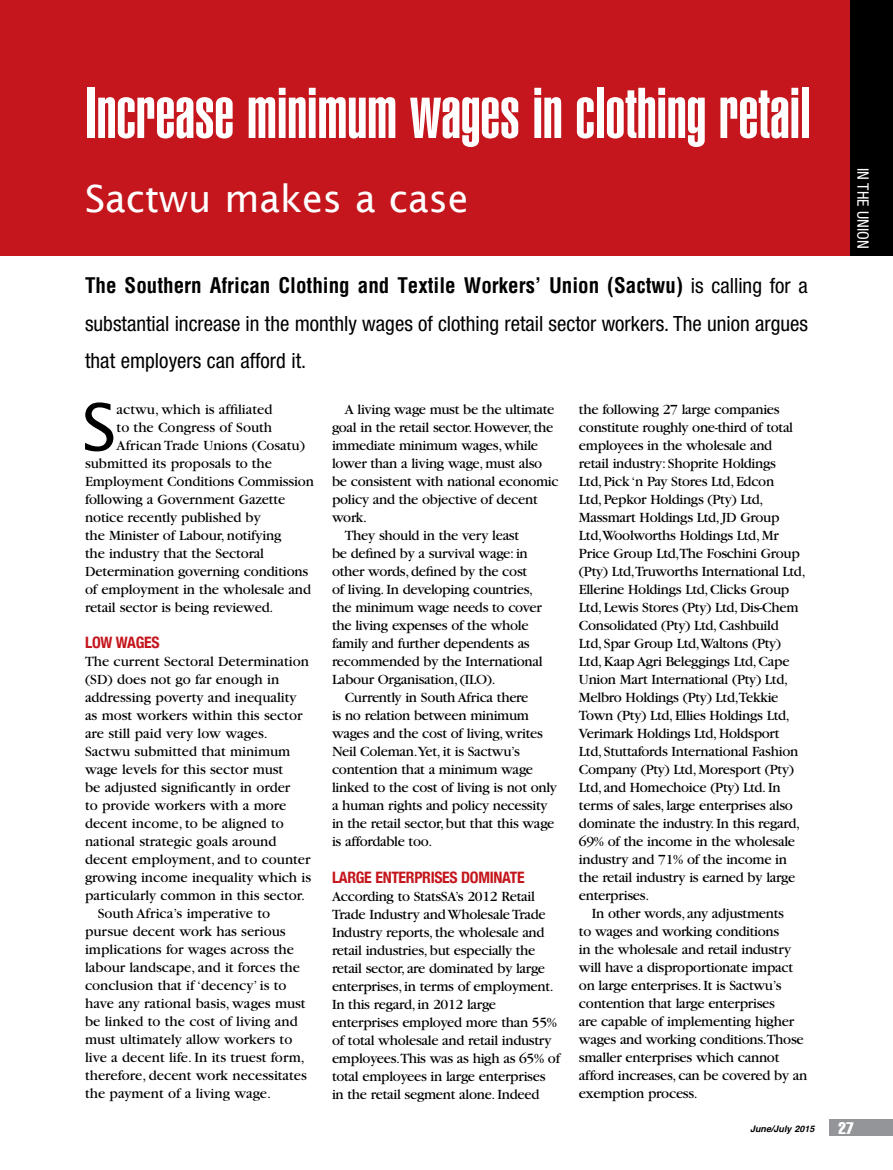
<style>
.page{position:relative;width:893px;height:1170px;background:#fff}
.page>*{position:absolute;margin:0;border:0;box-sizing:border-box;transform-origin:0 0}
.t1{font:900 extra-condensed 70.5px "Helvetica";color:#fff}
.t2{font:64.5px "Lucida Sans";color:#000}
.t3{font:37.5px "Lucida Sans";color:#fff}
.t4{font:condensed 21px/37.5px "Helvetica Neue";color:#000}
.t5{font:700 condensed 21px "Helvetica";color:#000}
.t6{font:extra-condensed 16.5px "Helvetica";color:#fff}
.t7{font:700 condensed 15.75px "Helvetica Neue";letter-spacing:-.02em;color:#c4161c}
.t8{font:condensed 15.75px "Helvetica Neue";color:#fff}
.t9{font:14.7px/18px "Garamond";letter-spacing:-.02em;color:#000}
.t10{font:14.7px "Garamond";color:#000}
.t11{font:italic 700 9px "Helvetica";color:#000}
.s1{font-family:"Helvetica Neue";font-weight:400}
</style>
<div class="page">
<div style="left:0;top:0;width:893px;height:255px;background:#c4161c"></div>
<div style="left:850px;top:0;width:43px;height:255px;background:#000"></div>
<div style="left:829px;top:1118px;width:64px;height:17px;background:#939598"></div>
<h1 class="t1" style="left:85px;top:73px;width:727px">Increase minimum wages in clothing retail</h1>
<h3 class="t3" style="left:85px;top:177px;width:385px">Sactwu makes a case</h3>
<h3 class="t5" style="left:85px;top:272px;width:724px">The Southern African Clothing and Textile Workers’ Union (Sactwu) <span class="s1">is calling for a</span></h3>
<h3 class="t4" style="left:85px;top:304px;width:724px">substantial increase in the monthly wages of clothing retail sector workers. The union argues that employers can afford it.</h3>
<h2 class="t2" style="left:82px;top:390px;width:36px">S</h2>
<p class="t10" style="left:117px;top:402px;width:157px">actwu, which is affiliated</p>
<p class="t9" style="left:345px;top:400px;width:211px">A living wage must be the ultimate</p>
<p class="t9" style="left:332px;top:418px;width:223px">goal in the retail sector. However, the</p>
<p class="t9" style="left:332px;top:436px;width:208px">immediate minimum wages, while</p>
<p class="t9" style="left:332px;top:454px;width:212px">lower than a living wage, must also</p>
<p class="t9" style="left:332px;top:472px;width:228px">be consistent with national economic</p>
<p class="t9" style="left:332px;top:490px;width:207px">policy and the objective of decent</p>
<p class="t9" style="left:332px;top:508px;width:37px">work.</p>
<p class="t9" style="left:345px;top:526px;width:176px">They should in the very least</p>
<p class="t9" style="left:332px;top:544px;width:197px">be defined by a survival wage: in</p>
<p class="t9" style="left:332px;top:562px;width:197px">other words, defined by the cost</p>
<p class="t9" style="left:332px;top:580px;width:203px">of living. In developing countries,</p>
<p class="t9" style="left:332px;top:598px;width:211px">the minimum wage needs to cover</p>
<p class="t9" style="left:332px;top:616px;width:198px">the living expenses of the whole</p>
<p class="t9" style="left:332px;top:634px;width:199px">family and further dependents as</p>
<p class="t9" style="left:332px;top:652px;width:212px">recommended by the International</p>
<p class="t9" style="left:332px;top:670px;width:165px">Labour Organisation, (ILO).</p>
<p class="t9" style="left:345px;top:688px;width:185px">Currently in South Africa there</p>
<p class="t9" style="left:332px;top:706px;width:198px">is no relation between minimum</p>
<p class="t9" style="left:332px;top:724px;width:212px">wages and the cost of living, writes</p>
<p class="t9" style="left:332px;top:742px;width:189px">Neil Coleman.Yet, it is Sactwu’s</p>
<p class="t9" style="left:332px;top:760px;width:203px">contention that a minimum wage</p>
<p class="t9" style="left:332px;top:778px;width:226px">linked to the cost of living is not only</p>
<p class="t9" style="left:332px;top:796px;width:217px">a human rights and policy necessity</p>
<p class="t9" style="left:332px;top:814px;width:224px">in the retail sector, but that this wage</p>
<p class="t9" style="left:332px;top:832px;width:102px">is affordable too.</p>
<p class="t7" style="left:332px;top:867px;width:194px">LARGE ENTERPRISES DOMINATE</p>
<p class="t9" style="left:332px;top:887px;width:230px">According to StatsSA’s 2012 Retail Trade Industry and Wholesale Trade Industry reports, the wholesale and retail industries, but especially the retail sector, are dominated by large enterprises, in terms of employment.<br>In this regard, in 2012 large enterprises employed more than 55% of total wholesale and retail industry employees.This was as high as 65% of total employees in large enterprises in the retail segment alone. Indeed</p>
<p class="t9" style="left:579px;top:401px;width:228px">the following 27 large companies constitute roughly one-third of total employees in the wholesale and retail industry: Shoprite Holdings<br>Ltd, Pick ‘n Pay Stores Ltd, Edcon<br>Ltd, Pepkor Holdings (Pty) Ltd, Massmart Holdings Ltd, JD Group Ltd,Woolworths Holdings Ltd, Mr Price Group Ltd,The Foschini Group (Pty) Ltd,Truworths International Ltd, Ellerine Holdings Ltd, Clicks Group Ltd, Lewis Stores (Pty) Ltd, Dis-Chem Consolidated (Pty) Ltd, Cashbuild<br>Ltd, Spar Group Ltd,Waltons (Pty)<br>Ltd, Kaap Agri Beleggings Ltd, Cape Union Mart International (Pty) Ltd, Melbro Holdings (Pty) Ltd,Tekkie Town (Pty) Ltd, Ellies Holdings Ltd, Verimark Holdings Ltd, Holdsport Ltd, Stuttafords International Fashion Company (Pty) Ltd, Moresport (Pty)<br>Ltd, and Homechoice (Pty) Ltd. In terms of sales, large enterprises also dominate the industry. In this regard, 69% of the income in the wholesale industry and 71% of the income in the retail industry is earned by large enterprises.</p>
<p class="t9" style="left:579px;top:904px;width:230px;text-indent:13px">In other words, any adjustments<br>to wages and working conditions<br>in the wholesale and retail industry will have a disproportionate impact on large enterprises. It is Sactwu’s contention that large enterprises<br>are capable of implementing higher wages and working conditions.Those smaller enterprises which cannot afford increases, can be covered by an exemption process.</p>
<p class="t10" style="left:117px;top:420px;width:157px">to the Congress of South</p>
<p class="t10" style="left:117px;top:438px;width:190px">African Trade Unions (Cosatu)</p>
<p class="t10" style="left:85px;top:456px;width:188px">submitted its proposals to the</p>
<p class="t9" style="left:85px;top:473px;width:230px">Employment Conditions Commission</p>
<p class="t9" style="left:85px;top:491px;width:202px">following a Government Gazette</p>
<p class="t9" style="left:85px;top:509px;width:177px">notice recently published by</p>
<p class="t9" style="left:85px;top:527px;width:198px">the Minister of Labour, notifying</p>
<p class="t9" style="left:85px;top:545px;width:181px">the industry that the Sectoral</p>
<p class="t9" style="left:85px;top:563px;width:225px">Determination governing conditions</p>
<p class="t9" style="left:85px;top:581px;width:227px">of employment in the wholesale and</p>
<p class="t9" style="left:85px;top:599px;width:190px">retail sector is being reviewed.</p>
<p class="t7" style="left:85px;top:633px;width:76px">LOW WAGES</p>
<p class="t10" style="left:85px;top:654px;width:225px">The current Sectoral Determination</p>
<p class="t10" style="left:85px;top:672px;width:196px">(SD) does not go far enough in</p>
<p class="t10" style="left:85px;top:690px;width:213px">addressing poverty and inequality</p>
<p class="t10" style="left:85px;top:708px;width:219px">as most workers within this sector</p>
<p class="t10" style="left:85px;top:726px;width:184px">are still paid very low wages.</p>
<p class="t10" style="left:85px;top:744px;width:207px">Sactwu submitted that minimum</p>
<p class="t10" style="left:85px;top:762px;width:200px">wage levels for this sector must</p>
<p class="t10" style="left:85px;top:780px;width:207px">be adjusted significantly in order</p>
<p class="t10" style="left:85px;top:798px;width:203px">to provide workers with a more</p>
<p class="t10" style="left:85px;top:816px;width:200px">decent income, to be aligned to</p>
<p class="t10" style="left:85px;top:834px;width:193px">national strategic goals around</p>
<p class="t10" style="left:85px;top:852px;width:227px">decent employment, and to counter</p>
<p class="t10" style="left:85px;top:870px;width:228px">growing income inequality which is</p>
<p class="t10" style="left:85px;top:888px;width:221px">particularly common in this sector.</p>
<p class="t10" style="left:98px;top:906px;width:174px">South Africa’s imperative to</p>
<p class="t10" style="left:85px;top:924px;width:202px">pursue decent work has serious</p>
<p class="t10" style="left:85px;top:942px;width:210px">implications for wages across the</p>
<p class="t10" style="left:85px;top:960px;width:217px">labour landscape, and it forces the</p>
<p class="t10" style="left:85px;top:978px;width:203px">conclusion that if ‘decency’ is to</p>
<p class="t10" style="left:85px;top:996px;width:222px">have any rational basis, wages must</p>
<p class="t10" style="left:85px;top:1014px;width:214px">be linked to the cost of living and</p>
<p class="t10" style="left:85px;top:1032px;width:209px">must ultimately allow workers to</p>
<p class="t10" style="left:85px;top:1050px;width:221px">live a decent life. In its truest form,</p>
<p class="t10" style="left:85px;top:1068px;width:223px">therefore, decent work necessitates</p>
<p class="t10" style="left:85px;top:1086px;width:187px">the payment of a living wage.</p>
<p class="t8" style="left:872px;top:168px;width:82px;rotate:90deg">IN THE UNION</p>
<p class="t11" style="left:750px;top:1121px;width:66px">June/July 2015</p>
<p class="t6" style="left:838px;top:1117px;width:17px">27</p>
</div>
